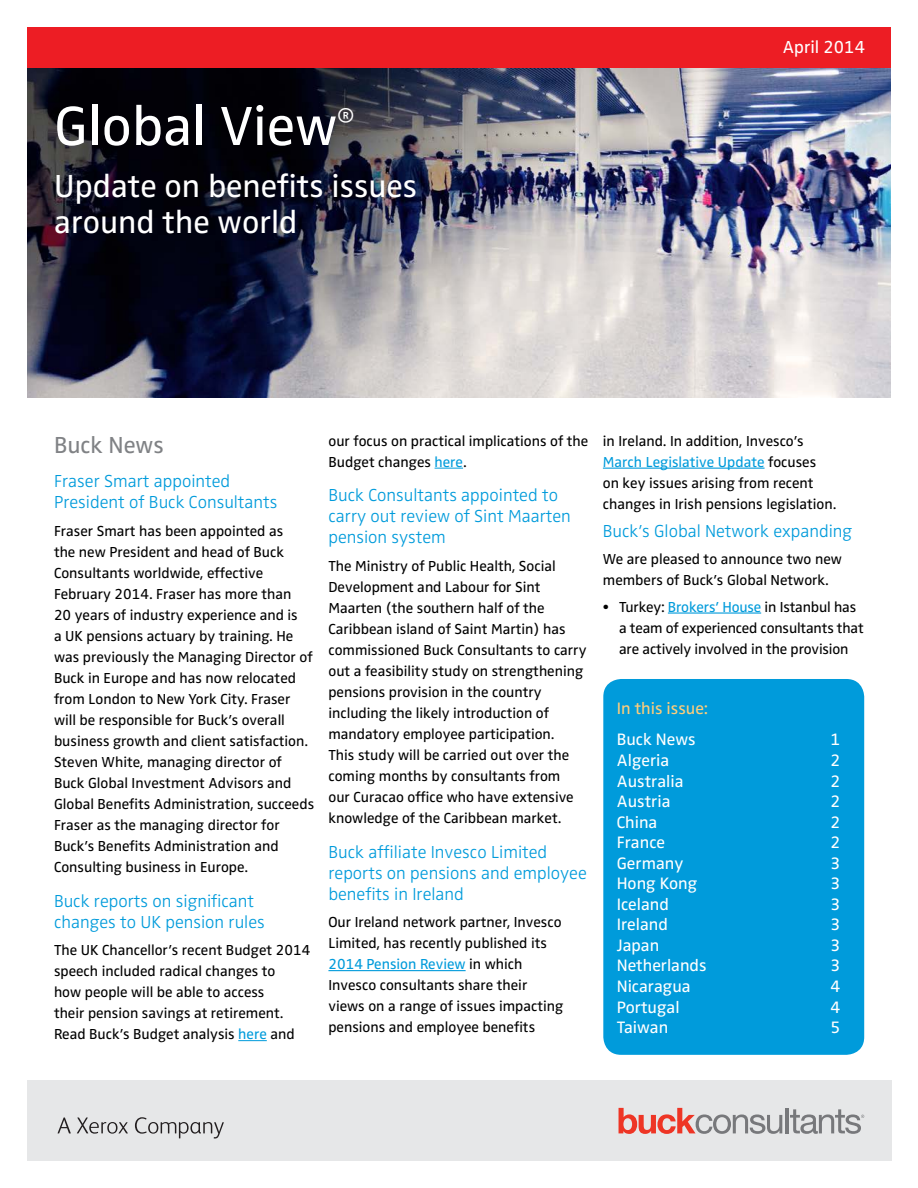
<style>
.page{position:relative;width:918px;height:1188px;background:#fff}
.page>*{position:absolute;margin:0;border:0;box-sizing:border-box;transform-origin:0 0}
.t1{font:57px "Zwo OT";color:#fff}
.t2{font:33px/36px "Zwo OT";color:#fff}
.t3{font:24px "Zwo OT";color:#808285}
.t4{font:300 18px/21px "Zwo OT";color:#009bdb}
.t5{font:18px "Zwo OT";color:#fff}
.t6{font:17.1px "Zwo OT";color:#fff}
.t7{font:17.1px "Zwo OT";color:#ffcd7a}
.t8{font:15px/21px "Zwo OT";color:#000}
.s1{color:#009bdb}
</style>
<div class="page">
<img style="left:27px;top:67px;width:864px;height:330px">
<div style="left:27px;top:1080px;width:865px;height:81px;background:#e6e7e8"></div>
<div style="left:27px;top:27px;width:864px;height:40px;background:#ed1d24"></div>
<svg style="left:58px;top:1118px;width:13px;height:15px"></svg>
<svg style="left:77px;top:1118px;width:51px;height:16px"></svg>
<svg style="left:135px;top:1117px;width:89px;height:22px"></svg>
<svg style="left:619px;top:1108px;width:163px;height:26px"></svg>
<hr style="left:785px;top:1108px;width:3px;height:25px;background:#77787b">
<svg style="left:790px;top:1109px;width:74px;height:25px"></svg>
<svg style="left:238px;top:1040px;width:29px;height:1px"></svg>
<svg style="left:435px;top:468px;width:28px;height:1px"></svg>
<hr style="left:328px;top:970px;width:138px;height:1px;background:#009bdb">
<hr style="left:603px;top:468px;width:162px;height:1px;background:#009bdb">
<hr style="left:668px;top:612px;width:93px;height:2px;background:#009bdb">
<div style="left:603px;top:679px;width:261px;height:376px;background:#009bdb;border-radius:18px"></div>
<h1 class="t1" style="left:54px;top:93px;width:301px">Global View<sup>®</sup></h1>
<h2 class="t2" style="left:54px;top:169px;width:365px">Update on benefits issues around the world</h2>
<p class="t5" style="left:783px;top:36px;width:84px">April 2014</p>
<h3 class="t3" style="left:54px;top:431px;width:111px">Buck News</h3>
<p class="t4" style="left:54px;top:471px;width:225px">Fraser Smart appointed<br>President of Buck Consultants</p>
<p class="t8" style="left:54px;top:521px;width:262px">Fraser Smart has been appointed as<br>the new President and head of Buck Consultants worldwide, effective February 2014. Fraser has more than<br>20 years of industry experience and is<br>a UK pensions actuary by training. He was previously the Managing Director of Buck in Europe and has now relocated from London to New York City. Fraser will be responsible for Buck’s overall business growth and client satisfaction.<br>Steven White, managing director of Buck Global Investment Advisors and Global Benefits Administration, succeeds Fraser as the managing director for Buck’s Benefits Administration and Consulting business in Europe.</p>
<p class="t4" style="left:54px;top:891px;width:212px">Buck reports on significant changes to UK pension rules</p>
<p class="t8" style="left:54px;top:940px;width:258px">The UK Chancellor’s recent Budget 2014 speech included radical changes to<br>how people will be able to access<br>their pension savings at retirement.<br>Read Buck’s Budget analysis <span class="s1">here</span> and</p>
<p class="t8" style="left:328px;top:431px;width:261px">our focus on practical implications of the<br>Budget changes <span class="s1">here</span>.</p>
<p class="t4" style="left:328px;top:485px;width:244px">Buck Consultants appointed to carry out review of Sint Maarten pension system</p>
<p class="t8" style="left:328px;top:556px;width:259px">The Ministry of Public Health, Social Development and Labour for Sint Maarten (the southern half of the Caribbean island of Saint Martin) has commissioned Buck Consultants to carry out a feasibility study on strengthening pensions provision in the country including the likely introduction of mandatory employee participation.<br>This study will be carried out over the coming months by consultants from<br>our Curacao office who have extensive knowledge of the Caribbean market.</p>
<p class="t4" style="left:328px;top:842px;width:260px">Buck affiliate Invesco Limited reports on pensions and employee benefits in Ireland</p>
<p class="t8" style="left:328px;top:912px;width:236px">Our Ireland network partner, Invesco Limited, has recently published its <span class="s1">2014 Pension Review</span> in which Invesco consultants share their views on a range of issues impacting pensions and employee benefits</p>
<p class="t8" style="left:603px;top:431px;width:235px">in Ireland. In addition, Invesco’s <span class="s1">March Legislative Update</span> focuses<br>on key issues arising from recent changes in Irish pensions legislation.</p>
<p class="t4" style="left:603px;top:521px;width:251px">Buck’s Global Network expanding</p>
<p class="t8" style="left:603px;top:549px;width:241px">We are pleased to announce two new members of Buck’s Global Network.</p>
<p class="t8" style="left:619px;top:597px;width:246px;text-indent:-16px">• Turkey: <span class="s1">Brokers’ House</span> in Istanbul has a team of experienced consultants that are actively involved in the provision</p>
<p class="t7" style="left:617px;top:698px;width:93px">In this issue:</p>
<p class="t6" style="left:617px;top:730px;width:80px">Buck News</p>
<p class="t6" style="left:830px;top:730px;width:11px">1</p>
<p class="t6" style="left:617px;top:750px;width:54px">Algeria</p>
<p class="t6" style="left:830px;top:750px;width:11px">2</p>
<p class="t6" style="left:617px;top:771px;width:68px">Australia</p>
<p class="t6" style="left:830px;top:771px;width:11px">2</p>
<p class="t6" style="left:617px;top:791px;width:55px">Austria</p>
<p class="t6" style="left:830px;top:791px;width:11px">2</p>
<p class="t6" style="left:617px;top:812px;width:42px">China</p>
<p class="t6" style="left:830px;top:812px;width:11px">2</p>
<p class="t6" style="left:617px;top:833px;width:50px">France</p>
<p class="t6" style="left:830px;top:833px;width:11px">2</p>
<p class="t6" style="left:617px;top:853px;width:68px">Germany</p>
<p class="t6" style="left:830px;top:853px;width:11px">3</p>
<p class="t6" style="left:617px;top:874px;width:82px">Hong Kong</p>
<p class="t6" style="left:830px;top:874px;width:11px">3</p>
<p class="t6" style="left:617px;top:894px;width:54px">Iceland</p>
<p class="t6" style="left:830px;top:894px;width:11px">3</p>
<p class="t6" style="left:617px;top:915px;width:53px">Ireland</p>
<p class="t6" style="left:830px;top:915px;width:11px">3</p>
<p class="t6" style="left:617px;top:935px;width:44px">Japan</p>
<p class="t6" style="left:830px;top:935px;width:11px">3</p>
<p class="t6" style="left:617px;top:956px;width:91px">Netherlands</p>
<p class="t6" style="left:830px;top:956px;width:11px">3</p>
<p class="t6" style="left:617px;top:976px;width:75px">Nicaragua</p>
<p class="t6" style="left:830px;top:976px;width:11px">4</p>
<p class="t6" style="left:617px;top:997px;width:64px">Portugal</p>
<p class="t6" style="left:830px;top:997px;width:11px">4</p>
<p class="t6" style="left:617px;top:1017px;width:53px">Taiwan</p>
<p class="t6" style="left:830px;top:1017px;width:11px">5</p>
</div>
